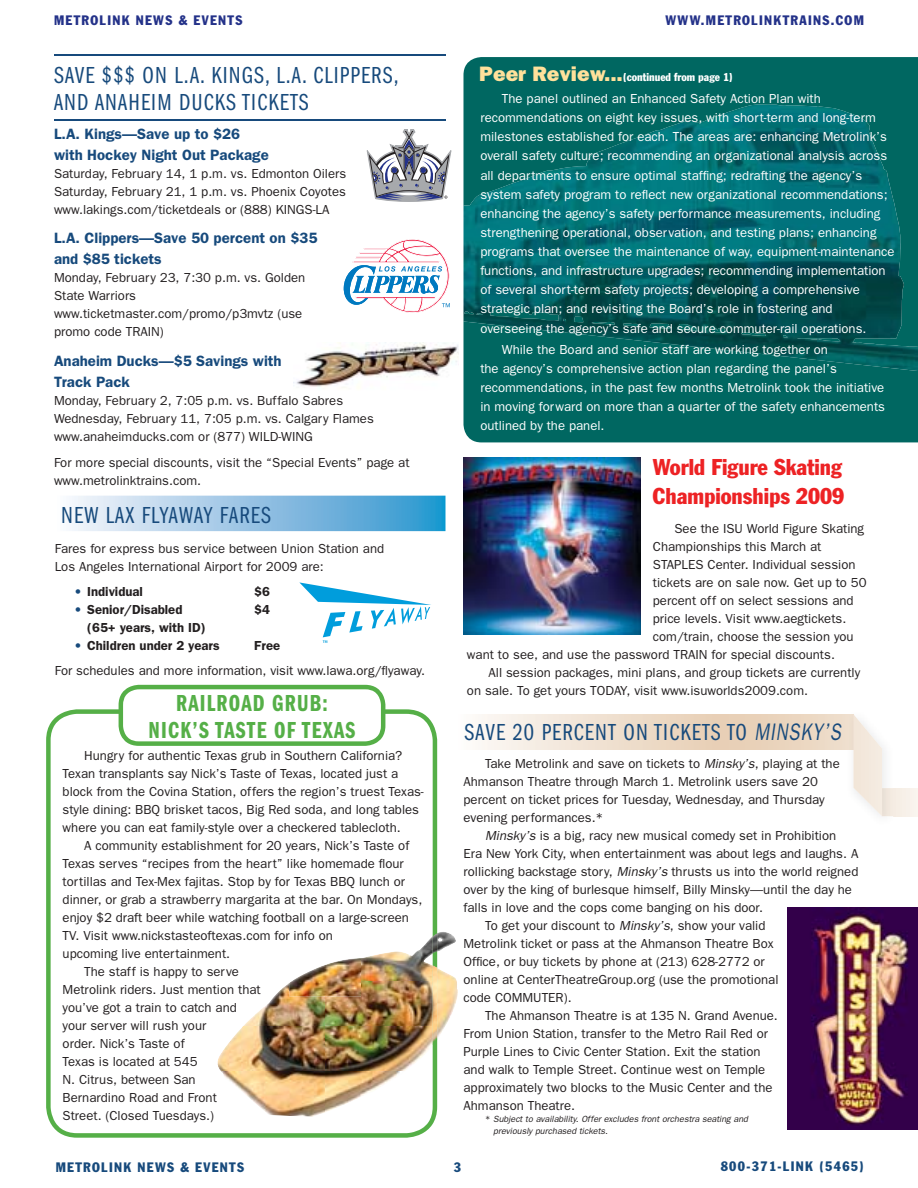
<style>
.page{position:relative;width:918px;height:1188px;background:#fff}
.page>*{position:absolute;margin:0;border:0;box-sizing:border-box;transform-origin:0 0}
.t1{font:24px/27px "Franklin Gothic Book Cmpr";letter-spacing:.05em;color:#174a7c}
.t2{font:24px/27px "Franklin Gothic Demi Cmpr";letter-spacing:.05em;color:#55af47;text-align:center}
.t3{font:condensed 22.5px/28.5px "Franklin Gothic";color:#ed2224}
.t4{font:600 15px/21px "Franklin Gothic";color:#174a7c}
.t5{font:condensed 13.5px "Franklin Gothic";letter-spacing:.1em;color:#243289}
.t6{font:condensed 13.5px "Franklin Gothic";letter-spacing:.1em;color:#174a7c}
.t7{font:13.2px/18px "Franklin Gothic";color:#231f20}
.t8{font:13.2px/19px "Franklin Gothic";color:#fff}
.t9{font:600 13.2px "Franklin Gothic";color:#231f20}
.t10{font:condensed 11.25px "Franklin Gothic";color:#fff}
.t11{font:italic 9px/12px "Franklin Gothic";color:#231f20}
.s1{font-weight:800;font-stretch:normal;font-size:21px;color:#ffe19b}
.s2{color:#174a7c}
.s3{font-family:"Franklin Gothic";font-style:italic}
.s4{font-style:italic}
.s5{font-style:normal}
</style>
<div class="page">
<div style="left:463px;top:57px;width:455px;height:385px;background:#006761"></div>
<img style="left:564px;top:105px;width:354px;height:266px">
<img style="left:463px;top:158px;width:102px;height:213px">
<img style="left:788px;top:907px;width:130px;height:223px">
<svg style="left:367px;top:129px;width:84px;height:73px"></svg>
<svg style="left:343px;top:239px;width:107px;height:74px"></svg>
<img style="left:293px;top:342px;width:166px;height:46px">
<svg style="left:299px;top:582px;width:132px;height:61px"></svg>
<svg style="left:72px;top:496px;width:374px;height:35px;background:#90c2e3"></svg>
<div style="left:893px;top:788px;width:25px;height:28px;background:#f7f0e8"></div>
<img style="left:882px;top:788px;width:11px;height:28px">
<svg style="left:853px;top:714px;width:29px;height:102px"></svg>
<img style="left:464px;top:457px;width:177px;height:177px">
<svg style="left:46px;top:709px;width:391px;height:429px"></svg>
<svg style="left:119px;top:685px;width:266px;height:61px"></svg>
<img style="left:433px;top:933px;width:4px;height:34px">
<hr style="left:54px;top:119px;width:392px;height:2px;background:#174a7c">
<hr style="left:54px;top:54px;width:392px;height:2px;background:#174a7c">
<p class="t5" style="left:54px;top:16px;width:190px">METROLINK NEWS &amp; EVENTS</p>
<p class="t5" style="left:666px;top:15px;width:200px">WWW.METROLINKTRAINS.COM</p>
<h1 class="t1" style="left:54px;top:64px;width:346px">SAVE $$$ ON L.A. KINGS, L.A. CLIPPERS,<br>AND ANAHEIM DUCKS TICKETS</h1>
<p class="t10" style="left:479px;top:73px;width:255px"><span class="s1">Peer Review...</span>(continued from page 1)</p>
<p class="t8" style="left:480px;top:90px;width:416px;text-indent:22px">The panel outlined an Enhanced Safety Action Plan with recommendations on eight key issues, with short-term and long-term milestones established for each. The areas are: enhancing Metrolink’s overall safety culture; recommending an organizational analysis across all departments to ensure optimal staffing; redrafting the agency’s system safety program to reflect new organizational recommendations; enhancing the agency’s safety performance measurements, including strengthening operational, observation, and testing plans; enhancing programs that oversee the maintenance of way, equipment-maintenance functions, and infrastructure upgrades; recommending implementation of several short-term safety projects; developing a comprehensive strategic plan; and revisiting the Board’s role in fostering and overseeing the agency’s safe and secure commuter-rail operations.</p>
<p class="t8" style="left:480px;top:341px;width:406px;text-indent:22px">While the Board and senior staff are working together on<br>the agency’s comprehensive action plan regarding the panel’s recommendations, in the past few months Metrolink took the initiative in moving forward on more than a quarter of the safety enhancements outlined by the panel.</p>
<p class="t4" style="left:54px;top:124px;width:216px">L.A. Kings—Save up to $26 with Hockey Night Out Package</p>
<p class="t7" style="left:54px;top:165px;width:294px;text-align:justify">Saturday, February 14, 1 p.m. vs. Edmonton Oilers Saturday, February 21, 1 p.m. vs. Phoenix Coyotes www.lakings.com/ticketdeals or (888) KINGS-LA</p>
<p class="t4" style="left:54px;top:229px;width:265px">L.A. Clippers—Save 50 percent on $35 and $85 tickets</p>
<p class="t7" style="left:54px;top:270px;width:253px">Monday, February 23, 7:30 p.m. vs. Golden<br>State Warriors www.ticketmaster.com/promo/p3mvtz (use promo code TRAIN)</p>
<p class="t4" style="left:54px;top:351px;width:229px">Anaheim Ducks—$5 Savings with<br>Track Pack</p>
<p class="t7" style="left:54px;top:392px;width:321px">Monday, February 2, 7:05 p.m. vs. Buffalo Sabres<br>Wednesday, February 11, 7:05 p.m. vs. Calgary Flames www.anaheimducks.com or (877) WILD-WING</p>
<p class="t7" style="left:54px;top:455px;width:357px">For more special discounts, visit the “Special Events” page at www.metrolinktrains.com.</p>
<h2 class="t3" style="left:653px;top:455px;width:193px">World Figure Skating<br>Championships 2009</h2>
<p class="t7" style="left:675px;top:520px;width:191px">See the ISU World Figure Skating</p>
<p class="t7" style="left:653px;top:538px;width:170px">Championships this March at</p>
<p class="t7" style="left:653px;top:556px;width:204px">STAPLES Center. Individual session</p>
<p class="t7" style="left:653px;top:574px;width:215px">tickets are on sale now. Get up to 50</p>
<p class="t7" style="left:653px;top:592px;width:202px">percent off on select sessions and</p>
<p class="t7" style="left:653px;top:610px;width:195px">price levels. Visit www.aegtickets.</p>
<p class="t7" style="left:653px;top:628px;width:202px">com/train, choose the session you</p>
<p class="t7" style="left:467px;top:646px;width:369px">want to see, and use the password TRAIN for special discounts.</p>
<p class="t7" style="left:489px;top:664px;width:373px">All session packages, mini plans, and group tickets are currently</p>
<p class="t7" style="left:467px;top:682px;width:343px">on sale. To get yours TODAY, visit www.isuworlds2009.com.</p>
<h1 class="t1" style="left:61px;top:504px;width:211px">NEW LAX FLYAWAY FARES</h1>
<p class="t7" style="left:55px;top:541px;width:331px">Fares for express bus service between Union Station and<br>Los Angeles International Airport for 2009 are:</p>
<p class="t9" style="left:74px;top:587px;width:70px"><span class="s2">•</span> Individual</p>
<p class="t9" style="left:254px;top:587px;width:17px">$6</p>
<p class="t9" style="left:74px;top:605px;width:110px"><span class="s2">•</span> Senior/Disabled</p>
<p class="t9" style="left:254px;top:605px;width:17px">$4</p>
<p class="t9" style="left:87px;top:623px;width:120px">(65+ years, with ID)</p>
<p class="t9" style="left:74px;top:641px;width:147px"><span class="s2">•</span> Children under 2 years</p>
<p class="t9" style="left:254px;top:641px;width:27px">Free</p>
<p class="t7" style="left:55px;top:662px;width:372px">For schedules and more information, visit www.lawa.org/flyaway.</p>
<h1 class="t2" style="left:149px;top:691px;width:208px">RAILROAD GRUB:<br>NICK’S TASTE OF TEXAS</h1>
<h1 class="t1" style="left:465px;top:720px;width:378px">SAVE 20 PERCENT ON TICKETS TO <span class="s3">MINSKY’S</span></h1>
<p class="t7" style="left:63px;top:747px;width:363px;text-indent:22px">Hungry for authentic Texas grub in Southern California?<br>Texan transplants say Nick’s Taste of Texas, located just a block from the Covina Station, offers the region’s truest Texas&shy;style dining: BBQ brisket tacos, Big Red soda, and long tables where you can eat family-style over a checkered tablecloth.</p>
<p class="t7" style="left:84px;top:837px;width:327px">A community establishment for 20 years, Nick’s Taste of</p>
<p class="t7" style="left:63px;top:855px;width:343px">Texas serves “recipes from the heart” like homemade flour</p>
<p class="t7" style="left:63px;top:873px;width:344px">tortillas and Tex-Mex fajitas. Stop by for Texas BBQ lunch or</p>
<p class="t7" style="left:63px;top:891px;width:361px">dinner, or grab a strawberry margarita at the bar. On Mondays,</p>
<p class="t7" style="left:63px;top:909px;width:348px">enjoy $2 draft beer while watching football on a large-screen</p>
<p class="t7" style="left:63px;top:927px;width:272px">TV. Visit www.nickstasteoftexas.com for info on</p>
<p class="t7" style="left:63px;top:945px;width:169px">upcoming live entertainment.</p>
<p class="t7" style="left:84px;top:963px;width:156px">The staff is happy to serve</p>
<p class="t7" style="left:63px;top:981px;width:200px">Metrolink riders. Just mention that</p>
<p class="t7" style="left:63px;top:999px;width:176px">you’ve got a train to catch and</p>
<p class="t7" style="left:63px;top:1017px;width:145px">your server will rush your</p>
<p class="t7" style="left:63px;top:1035px;width:124px">order. Nick’s Taste of</p>
<p class="t7" style="left:63px;top:1053px;width:136px">Texas is located at 545</p>
<p class="t7" style="left:63px;top:1071px;width:135px">N. Citrus, between San</p>
<p class="t7" style="left:63px;top:1089px;width:156px">Bernardino Road and Front</p>
<p class="t7" style="left:63px;top:1107px;width:153px">Street. (Closed Tuesdays.)</p>
<p class="t7" style="left:464px;top:755px;width:378px;text-indent:22px">Take Metrolink and save on tickets to <span class="s4">Minsky’s</span>, playing at the Ahmanson Theatre through March 1. Metrolink users save 20 percent on ticket prices for Tuesday, Wednesday, and Thursday evening performances.*</p>
<p class="t7" style="left:485px;top:827px;width:353px"><span class="s4">Minsky’s</span> is a big, racy new musical comedy set in Prohibition</p>
<p class="t7" style="left:464px;top:845px;width:396px">Era New York City, when entertainment was about legs and laughs. A</p>
<p class="t7" style="left:464px;top:863px;width:396px">rollicking backstage story, <span class="s4">Minsky’s</span> thrusts us into the world reigned</p>
<p class="t7" style="left:464px;top:881px;width:390px">over by the king of burlesque himself, Billy Minsky—until the day he</p>
<p class="t7" style="left:464px;top:899px;width:301px">falls in love and the cops come banging on his door.</p>
<p class="t7" style="left:485px;top:917px;width:282px">To get your discount to <span class="s4">Minsky’s</span>, show your valid</p>
<p class="t7" style="left:464px;top:935px;width:312px">Metrolink ticket or pass at the Ahmanson Theatre Box</p>
<p class="t7" style="left:464px;top:953px;width:303px">Office, or buy tickets by phone at (213) 628-2772 or</p>
<p class="t7" style="left:464px;top:971px;width:316px">online at CenterTheatreGroup.org (use the promotional</p>
<p class="t7" style="left:464px;top:989px;width:110px">code COMMUTER).</p>
<p class="t7" style="left:485px;top:1007px;width:294px">The Ahmanson Theatre is at 135 N. Grand Avenue.</p>
<p class="t7" style="left:464px;top:1025px;width:306px">From Union Station, transfer to the Metro Rail Red or</p>
<p class="t7" style="left:464px;top:1043px;width:299px">Purple Lines to Civic Center Station. Exit the station</p>
<p class="t7" style="left:464px;top:1061px;width:303px">and walk to Temple Street. Continue west on Temple</p>
<p class="t7" style="left:464px;top:1079px;width:311px">approximately two blocks to the Music Center and the</p>
<p class="t7" style="left:464px;top:1097px;width:113px">Ahmanson Theatre.</p>
<p class="t11" style="left:493px;top:1113px;width:256px;text-indent:-8px"><span class="s5">*</span> Subject to availability. Offer excludes front orchestra seating and previously purchased tickets.</p>
<p class="t6" style="left:56px;top:1162px;width:190px">METROLINK NEWS &amp; EVENTS</p>
<p class="t6" style="left:454px;top:1162px;width:9px">3</p>
<p class="t6" style="left:721px;top:1161px;width:145px">800-371-LINK (5465)</p>
</div>
